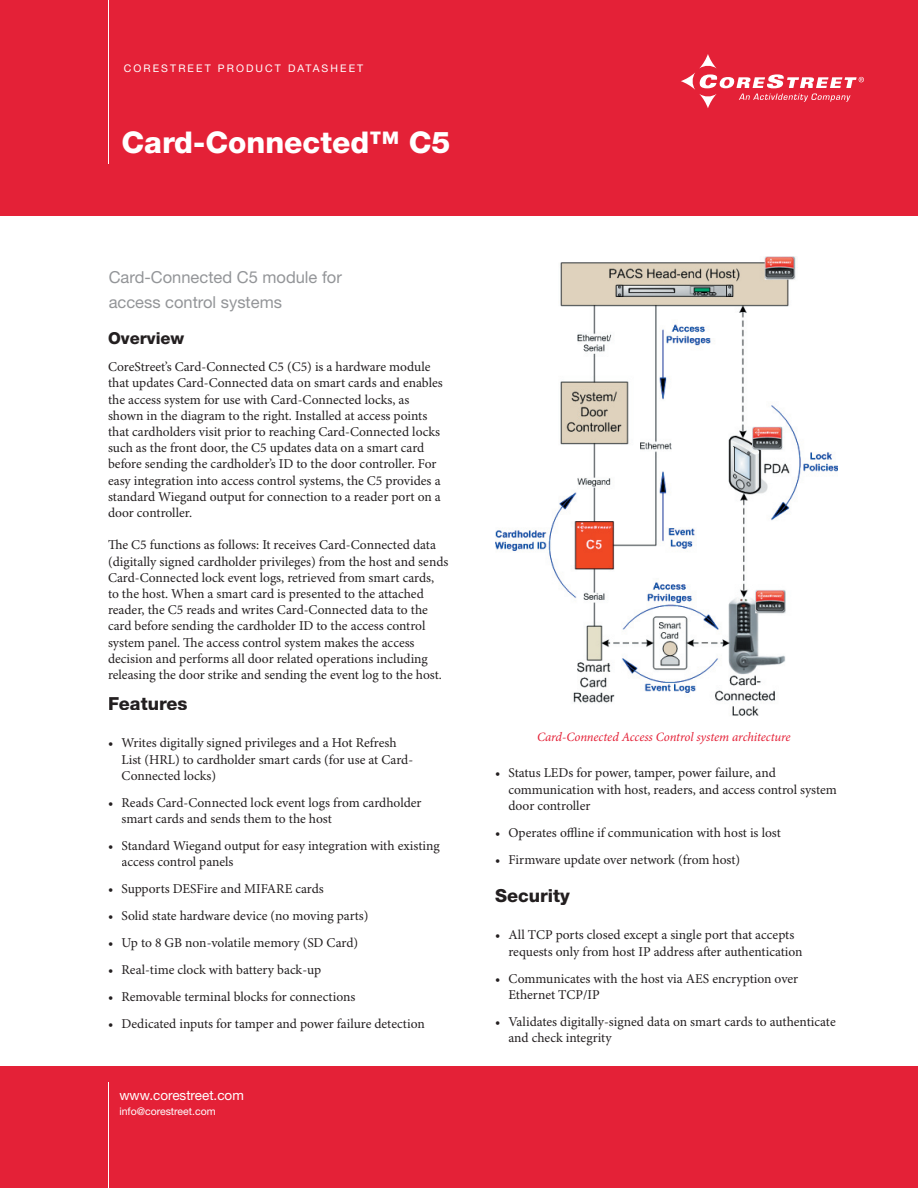
<style>
.page{position:relative;width:918px;height:1188px;background:#fff}
.page>*{position:absolute;margin:0;border:0;box-sizing:border-box;transform-origin:0 0}
.t1{font:800 30px "Helvetica Neue";color:#fff}
.t2{font:800 18px "Helvetica Neue";color:#231f20}
.t3{font:16.5px/25.5px "Helvetica Neue";color:#939598}
.t4{font:800 16.5px "Helvetica Neue";color:#231f20}
.t5{font:13.5px/16.2px "Minion Pro";color:#231f20}
.t6{font:13.5px "Helvetica Neue";color:#fff}
.t7{font:italic 12.75px "Minion Pro";letter-spacing:-.01em;color:#e42137}
.t8{font:10.5px "Helvetica Neue";letter-spacing:.2em;color:#fff}
.t9{font:10.5px "Helvetica Neue";color:#fff}
</style>
<div class="page">
<div style="left:0;top:1066px;width:918px;height:122px;background:#e42137"></div>
<div style="left:0;top:0;width:918px;height:216px;background:#e42137"></div>
<hr style="left:108px;top:1082px;width:1px;height:106px;background:#fff">
<hr style="left:108px;top:0;width:1px;height:164px;background:#fff">
<img style="left:495px;top:256px;width:343px;height:460px">
<svg style="left:681px;top:54px;width:183px;height:54px"></svg>
<p class="t8" style="left:124px;top:62px;width:241px">CORESTREET PRODUCT DATASHEET</p>
<h1 class="t1" style="left:122px;top:125px;width:330px">Card-Connected™ C5</h1>
<p class="t3" style="left:109px;top:264px;width:235px">Card-Connected C5 module for access control systems</p>
<p class="t4" style="left:108px;top:328px;width:78px">Overview</p>
<p class="t5" style="left:108px;top:359px;width:336px">CoreStreet’s Card-Connected C5 (C5) is a hardware module that updates Card-Connected data on smart cards and enables the access system for use with Card-Connected locks, as shown in the diagram to the right. Installed at access points that cardholders visit prior to reaching Card-Connected locks such as the front door, the C5 updates data on a smart card before sending the cardholder’s ID to the door controller. For easy integration into access control systems, the C5 provides a standard Wiegand output for connection to a reader port on a door controller.</p>
<p class="t5" style="left:108px;top:537px;width:342px">The C5 functions as follows: It receives Card-Connected data (digitally signed cardholder privileges) from the host and sends Card-Connected lock event logs, retrieved from smart cards, to the host. When a smart card is presented to the attached reader, the C5 reads and writes Card-Connected data to the card before sending the cardholder ID to the access control system panel. The access control system makes the access decision and performs all door related operations including releasing the door strike and sending the event log to the host.</p>
<h2 class="t2" style="left:108px;top:692px;width:81px">Features</h2>
<p class="t5" style="left:122px;top:735px;width:293px;text-indent:-14px">• Writes digitally signed privileges and a Hot Refresh<br>List (HRL) to cardholder smart cards (for use at Card-<br>Connected locks)</p>
<p class="t5" style="left:122px;top:795px;width:302px;text-indent:-14px">• Reads Card-Connected lock event logs from cardholder smart cards and sends them to the host</p>
<p class="t5" style="left:122px;top:838px;width:320px;text-indent:-14px">• Standard Wiegand output for easy integration with existing access control panels</p>
<p class="t5" style="left:108px;top:881px;width:217px">• Supports DESFire and MIFARE cards</p>
<p class="t5" style="left:108px;top:908px;width:262px">• Solid state hardware device (no moving parts)</p>
<p class="t5" style="left:108px;top:935px;width:252px">• Up to 8 GB non-volatile memory (SD Card)</p>
<p class="t5" style="left:108px;top:962px;width:215px">• Real-time clock with battery back-up</p>
<p class="t5" style="left:108px;top:989px;width:249px">• Removable terminal blocks for connections</p>
<p class="t5" style="left:108px;top:1016px;width:318px">• Dedicated inputs for tamper and power failure detection</p>
<p class="t6" style="left:119px;top:1087px;width:126px">www.corestreet.com</p>
<p class="t9" style="left:119px;top:1105px;width:98px">info@corestreet.com</p>
<p class="t7" style="left:537px;top:730px;width:255px">Card-Connected Access Control system architecture</p>
<p class="t5" style="left:508px;top:766px;width:330px;text-indent:-14px">• Status LEDs for power, tamper, power failure, and communication with host, readers, and access control system door controller</p>
<p class="t5" style="left:495px;top:825px;width:287px">• Operates offline if communication with host is lost</p>
<p class="t5" style="left:495px;top:852px;width:247px">• Firmware update over network (from host)</p>
<h2 class="t2" style="left:495px;top:884px;width:76px">Security</h2>
<p class="t5" style="left:508px;top:928px;width:296px;text-indent:-14px">• All TCP ports closed except a single port that accepts requests only from host IP address after authentication</p>
<p class="t5" style="left:508px;top:971px;width:291px;text-indent:-14px">• Communicates with the host via AES encryption over<br>Ethernet TCP/IP</p>
<p class="t5" style="left:508px;top:1014px;width:329px;text-indent:-14px">• Validates digitally-signed data on smart cards to authenticate and check integrity</p>
</div>
